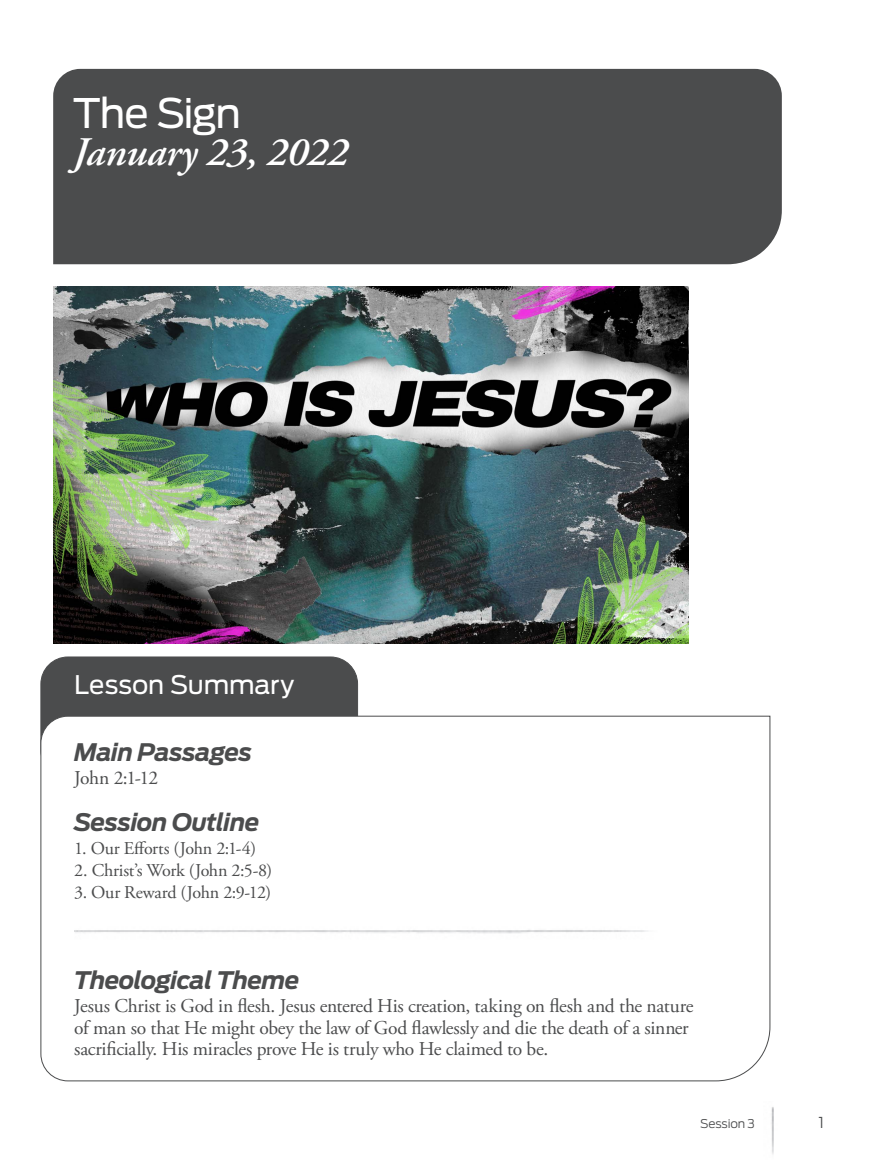
<style>
.page{position:relative;width:878px;height:1175px;background:#fff}
.page>*{position:absolute;margin:0;border:0;box-sizing:border-box;transform-origin:0 0}
.header3{font:italic 600 40.5px "Adobe Garamond Pro";letter-spacing:-.005em;color:#fff}
.head1{font:40.5px "Antenna";letter-spacing:-.035em;color:#fff}
.header2{font:25.5px "Antenna";letter-spacing:-.005em;color:#fff}
.subhead2{font:italic 700 24px "Antenna";letter-spacing:-.025em;color:#4b4c4d}
.body2{font:19.5px/21.8px "Adobe Garamond Pro";letter-spacing:-.015em;color:#4b4c4d}
.body_no_indent{font:18px "Adobe Garamond Pro";letter-spacing:-.015em;color:#4b4c4d}
.t1{font:300 15px "Antenna";color:#4b4c4d}
.t2{font:300 12px "Antenna";letter-spacing:-.01em;color:#4b4c4d}
</style>
<div class="page">
<img style="left:771px;top:1107px;width:3px;height:47px">
<div style="left:41px;top:657px;width:316px;height:120px;background:#4b4c4d;border-radius:27px"></div>
<div style="left:53px;top:69px;width:728px;height:195px;background:#4b4c4d"></div>
<svg style="left:40px;top:715px;width:730px;height:366px"></svg>
<div style="left:73px;top:100px;width:698px;height:134px;background:#4b4c4d"></div>
<img style="left:74px;top:916px;width:645px;height:25px">
<img style="left:53px;top:286px;width:635px;height:358px">
<p class="head1" style="left:73px;top:89px;width:170px">The Sign</p>
<p class="header3" style="left:73px;top:129px;width:276px">January 23, 2022</p>
<p class="header2" style="left:74px;top:669px;width:221px">Lesson Summary</p>
<p class="subhead2" style="left:74px;top:737px;width:179px">Main Passages</p>
<p class="body2" style="left:74px;top:767px;width:85px">John 2:1-12</p>
<p class="subhead2" style="left:74px;top:808px;width:187px">Session Outline</p>
<p class="body_no_indent" style="left:74px;top:837px;width:183px">1. Our Efforts (John 2:1-4)</p>
<p class="body_no_indent" style="left:74px;top:859px;width:199px">2. Christ’s Work (John 2:5-8)</p>
<p class="body_no_indent" style="left:74px;top:881px;width:198px">3. Our Reward (John 2:9-12)</p>
<p class="subhead2" style="left:74px;top:965px;width:227px">Theological Theme</p>
<p class="body2" style="left:74px;top:995px;width:620px">Jesus Christ is God in flesh. Jesus entered His creation, taking on flesh and the nature of man so that He might obey the law of God flawlessly and die the death of a sinner sacrificially. His miracles prove He is truly who He claimed to be.</p>
<p class="t2" style="left:700px;top:1116px;width:56px">Session 3</p>
<p class="t1" style="left:818px;top:1113px;width:7px">1</p>
</div>
